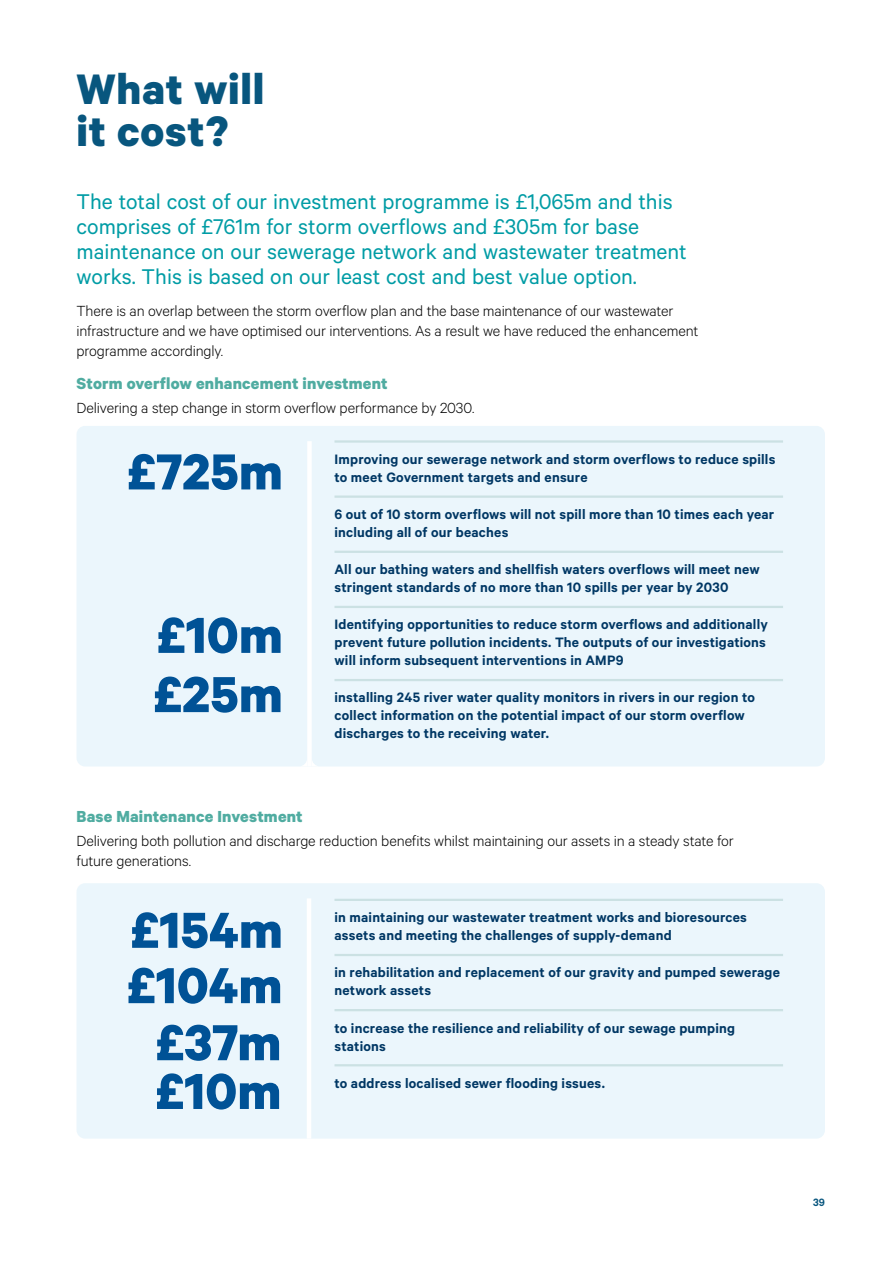
<style>
.page{position:relative;width:893px;height:1263px;background:#fff}
.page>*{position:absolute;margin:0;border:0;box-sizing:border-box;transform-origin:0 0}
.t1{font:700 57px/56.2px "Calibre";color:#005296}
.t2{font:700 48px/42px "Calibre";letter-spacing:.015em;color:#08567e}
.t3{font:24px/24.8px "Calibre";color:#009ca5}
.t4{font:700 18px "Calibre";letter-spacing:.01em;color:#50aca1}
.t5{font:300 16.5px/20px "Calibre";letter-spacing:-.005em;color:#000}
.t6{font:600 15.3px/18px "Calibre";letter-spacing:.015em;color:#003764}
.t7{font:600 12px "Calibre";color:#08567e}
</style>
<div class="page">
<div style="left:77px;top:426px;width:748px;height:340px;background:#ebf6fc;border-radius:9px"></div>
<div style="left:77px;top:883px;width:748px;height:255px;background:#ebf6fc;border-radius:9px"></div>
<hr style="left:334px;top:440px;width:449px;height:3px;background:#cbe1e3">
<hr style="left:334px;top:495px;width:449px;height:3px;background:#cbe1e3">
<hr style="left:334px;top:551px;width:449px;height:2px;background:#cbe1e3">
<hr style="left:334px;top:606px;width:449px;height:2px;background:#cbe1e3">
<hr style="left:334px;top:679px;width:449px;height:2px;background:#cbe1e3">
<hr style="left:334px;top:899px;width:449px;height:2px;background:#cbe1e3">
<hr style="left:334px;top:954px;width:449px;height:2px;background:#cbe1e3">
<hr style="left:334px;top:1009px;width:449px;height:2px;background:#cbe1e3">
<hr style="left:334px;top:1064px;width:449px;height:2px;background:#cbe1e3">
<div style="left:307px;top:441px;width:5px;height:325px;background:#fff"></div>
<svg style="left:303px;top:761px;width:13px;height:5px"></svg>
<hr style="left:307px;top:898px;width:4px;height:240px;background:#fff">
<h2 class="t2" style="left:77px;top:67px;width:190px">What will it cost?</h2>
<p class="t3" style="left:77px;top:189px;width:612px">The total cost of our investment programme is £1,065m and this comprises of £761m for storm overflows and £305m for base maintenance on our sewerage network and wastewater treatment works. This is based on our least cost and best value option.</p>
<p class="t5" style="left:77px;top:300px;width:623px">There is an overlap between the storm overflow plan and the base maintenance of our wastewater infrastructure and we have optimised our interventions. As a result we have reduced the enhancement programme accordingly.</p>
<p class="t4" style="left:77px;top:372px;width:313px">Storm overflow enhancement investment</p>
<p class="t5" style="left:77px;top:397px;width:399px">Delivering a step change in storm overflow performance by 2030.</p>
<p class="t6" style="left:334px;top:450px;width:442px">Improving our sewerage network and storm overflows to reduce spills to meet Government targets and ensure</p>
<p class="t6" style="left:334px;top:505px;width:441px">6 out of 10 storm overflows will not spill more than 10 times each year including all of our beaches</p>
<p class="t6" style="left:334px;top:560px;width:427px">All our bathing waters and shellfish waters overflows will meet new stringent standards of no more than 10 spills per year by 2030</p>
<p class="t6" style="left:334px;top:615px;width:435px">Identifying opportunities to reduce storm overflows and additionally prevent future pollution incidents. The outputs of our investigations will inform subsequent interventions in AMP9</p>
<p class="t6" style="left:334px;top:688px;width:422px">installing 245 river water quality monitors in rivers in our region to collect information on the potential impact of our storm overflow discharges to the receiving water.</p>
<h1 class="t1" style="left:127px;top:442px;width:157px">£725m</h1>
<h1 class="t1" style="left:154px;top:604px;width:131px;line-height:59.2px">£10m £25m</h1>
<p class="t4" style="left:77px;top:806px;width:228px">Base Maintenance Investment</p>
<p class="t5" style="left:77px;top:830px;width:659px">Delivering both pollution and discharge reduction benefits whilst maintaining our assets in a steady state for future generations.</p>
<h1 class="t1" style="left:127px;top:900px;width:157px;text-align:center">£154m £104m £37m</h1>
<h1 class="t1" style="left:156px;top:1061px;width:127px">£10m</h1>
<p class="t6" style="left:334px;top:908px;width:414px">in maintaining our wastewater treatment works and bioresources assets and meeting the challenges of supply-demand</p>
<p class="t6" style="left:334px;top:963px;width:447px">in rehabilitation and replacement of our gravity and pumped sewerage network assets</p>
<p class="t6" style="left:334px;top:1018px;width:402px">to increase the resilience and reliability of our sewage pumping stations</p>
<p class="t6" style="left:334px;top:1073px;width:272px">to address localised sewer flooding issues.</p>
<p class="t7" style="left:813px;top:1195px;width:13px">39</p>
</div>
